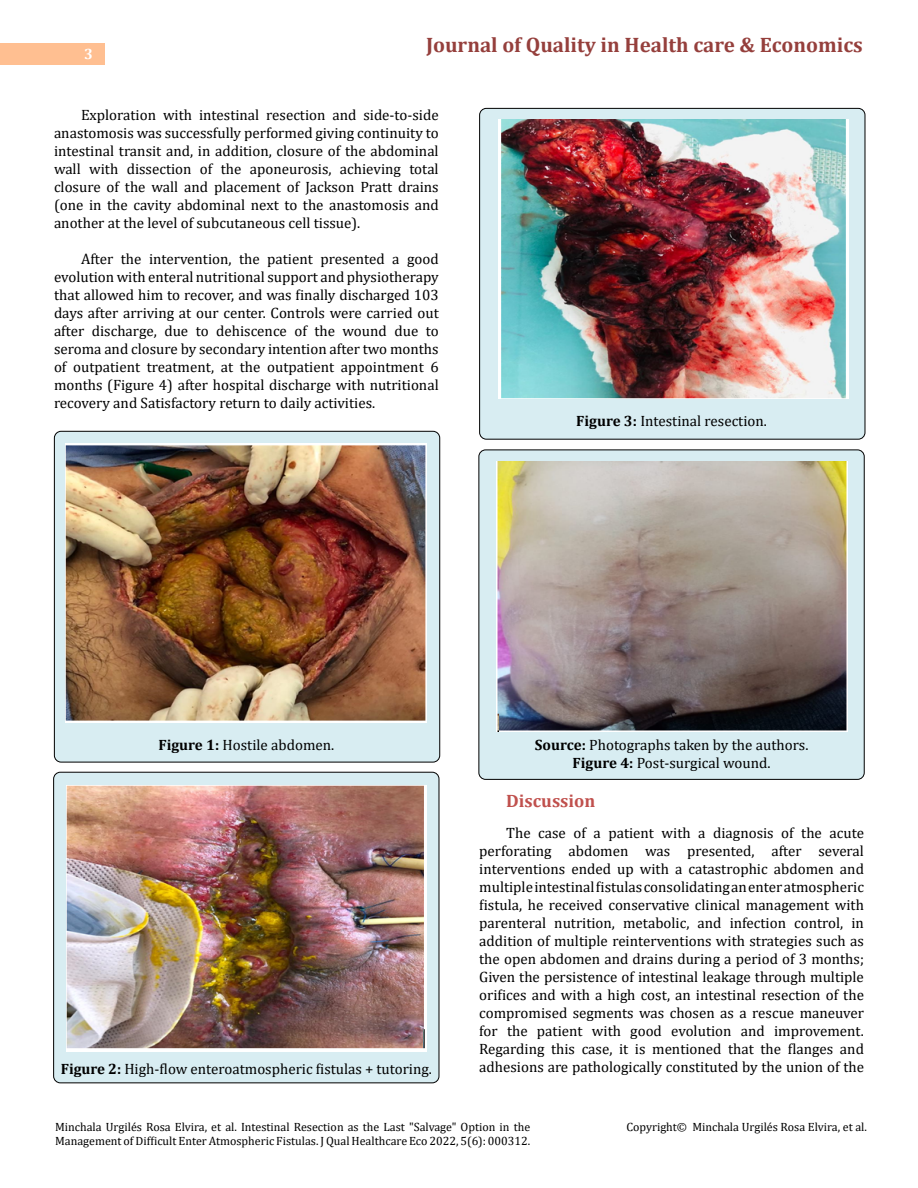
<style>
.page{position:relative;width:918px;height:1188px;background:#fff}
.page>*{position:absolute;margin:0;border:0;box-sizing:border-box;transform-origin:0 0}
.t1{font:700 21px "Cambria";color:#953f3c}
.t2{font:700 18px "Cambria";color:#c0504d}
.t3{font:15px/18px "Cambria";color:#000;text-align:justify}
.t4{font:700 15px "Cambria";color:#fff}
.t5{font:12px/14.4px "Cambria";color:#000}
.s1{font-weight:700}
</style>
<div class="page">
<div style="left:0;top:43px;width:105px;height:21px;background:#ffbf91"></div>
<div style="left:479px;top:450px;width:385px;height:329px;background:#d8edf2;border-radius:7px"></div>
<div style="left:478px;top:450px;width:387px;height:330px;border:1px solid #000;border-radius:7px"></div>
<div style="left:480px;top:108px;width:385px;height:331px;background:#d8edf2;border-radius:7px"></div>
<div style="left:479px;top:108px;width:386px;height:332px;border:1px solid #000;border-radius:7px"></div>
<div style="left:54px;top:772px;width:385px;height:311px;background:#d8edf2;border-radius:7px"></div>
<div style="left:53px;top:772px;width:386px;height:311px;border:1px solid #000;border-radius:7px"></div>
<div style="left:54px;top:431px;width:386px;height:331px;background:#d8edf2;border-radius:7px"></div>
<div style="left:54px;top:431px;width:386px;height:331px;border:1px solid #000;border-radius:7px"></div>
<img style="left:66px;top:444px;width:361px;height:278px">
<img style="left:67px;top:786px;width:359px;height:266px">
<img style="left:498px;top:120px;width:350px;height:278px">
<img style="left:496px;top:462px;width:351px;height:269px">
<p class="t4" style="left:84px;top:44px;width:10px">3</p>
<h1 class="t1" style="left:426px;top:30px;width:438px">Journal of Quality in Health care &amp; Economics</h1>
<p class="t3" style="left:54px;top:105px;width:386px;text-indent:27px">Exploration with intestinal resection and side-to-side anastomosis was successfully performed giving continuity to intestinal transit and, in addition, closure of the abdominal wall with dissection of the aponeurosis, achieving total closure of the wall and placement of Jackson Pratt drains (one in the cavity abdominal next to the anastomosis and another at the level of subcutaneous cell tissue).</p>
<p class="t3" style="left:54px;top:249px;width:386px;text-indent:27px">After the intervention, the patient presented a good evolution with enteral nutritional support and physiotherapy that allowed him to recover, and was finally discharged 103 days after arriving at our center. Controls were carried out after discharge, due to dehiscence of the wound due to seroma and closure by secondary intention after two months of outpatient treatment, at the outpatient appointment 6 months (Figure 4) after hospital discharge with nutritional recovery and Satisfactory return to daily activities.</p>
<p class="t3" style="left:576px;top:411px;width:192px"><span class="s1">Figure 3:</span> Intestinal resection.</p>
<p class="t3" style="left:158px;top:735px;width:177px"><span class="s1">Figure 1:</span> Hostile abdomen.</p>
<p class="t3" style="left:61px;top:1059px;width:373px"><span class="s1">Figure 2:</span> High-flow enteroatmospheric fistulas + tutoring.</p>
<p class="t3" style="left:535px;top:735px;width:275px;text-align:center"><span class="s1">Source:</span> Photographs taken by the authors.<br><span class="s1">Figure 4:</span> Post-surgical wound.</p>
<p class="t2" style="left:506px;top:788px;width:91px">Discussion</p>
<p class="t3" style="left:479px;top:824px;width:386px;text-indent:27px">The case of a patient with a diagnosis of the acute perforating abdomen was presented, after several interventions ended up with a catastrophic abdomen and multiple intestinal fistulas consolidating an enter atmospheric fistula, he received conservative clinical management with parenteral nutrition, metabolic, and infection control, in addition of multiple reinterventions with strategies such as the open abdomen and drains during a period of 3 months; Given the persistence of intestinal leakage through multiple orifices and with a high cost, an intestinal resection of the compromised segments was chosen as a rescue maneuver for the patient with good evolution and improvement.<br>Regarding this case, it is mentioned that the flanges and adhesions are pathologically constituted by the union of the</p>
<p class="t5" style="left:55px;top:1120px;width:477px">Minchala Urgilés Rosa Elvira, et al. Intestinal Resection as the Last "Salvage" Option in the<br>Management of Difficult Enter Atmospheric Fistulas. J Qual Healthcare Eco 2022, 5(6): 000312.</p>
<p class="t5" style="left:626px;top:1120px;width:242px">Copyright© Minchala Urgilés Rosa Elvira, et al.</p>
</div>
